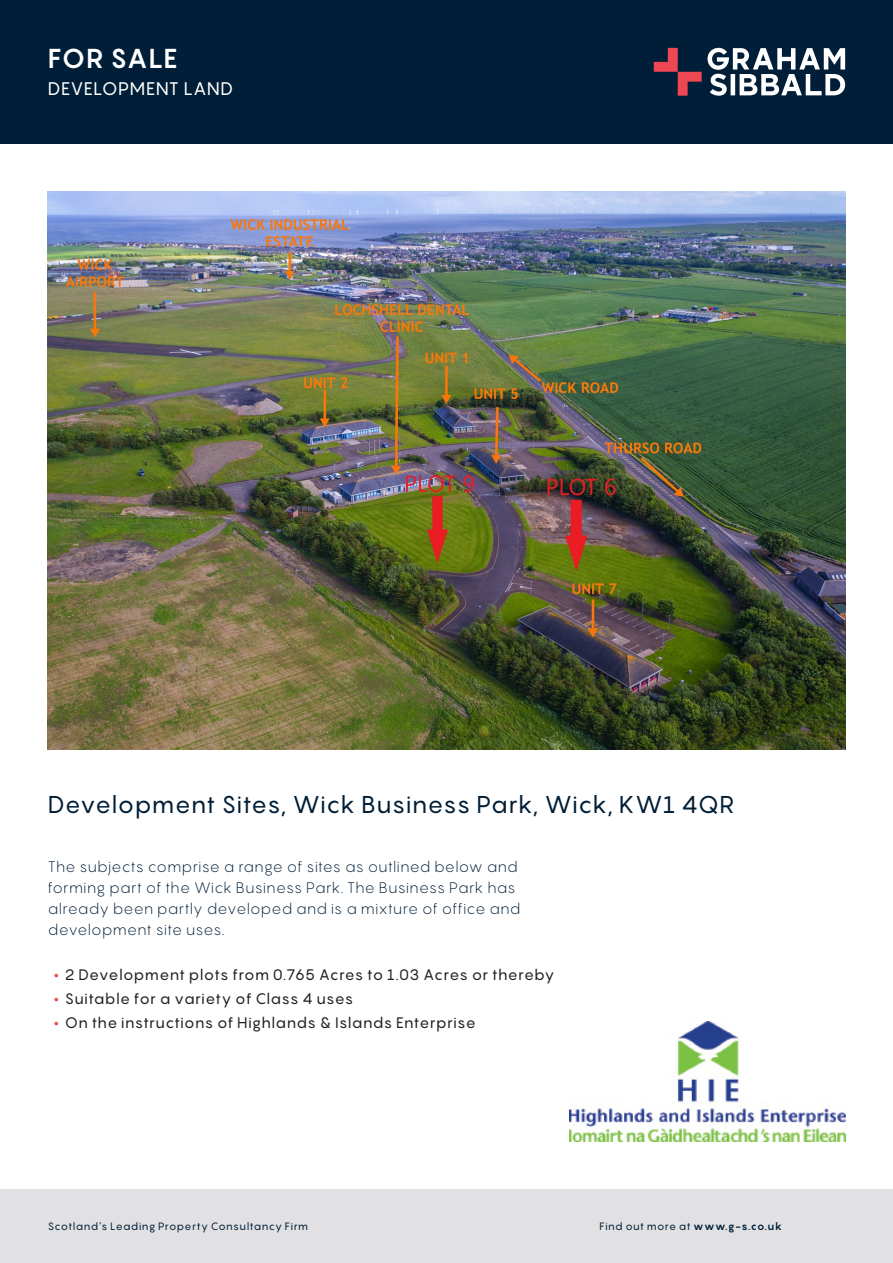
<style>
.page{position:relative;width:893px;height:1263px;background:#fff}
.page>*{position:absolute;margin:0;border:0;box-sizing:border-box;transform-origin:0 0}
._1_TL_FS{font:700 27px "Pangram";color:#fff}
._3_address{font:24px "Pangram";letter-spacing:.015em;color:#001e37}
._2_prop_type{font:18px "Pangram";letter-spacing:.015em;color:#fff}
._4_intro{font:300 15px/21px "Pangram";letter-spacing:.025em;color:#001e37}
._5_bullets{font:15px "Pangram";letter-spacing:.025em;color:#231f20}
.t1{font:10.5px "Pangram";letter-spacing:.045em;color:#001e37}
.s1{font-weight:900;color:#ef4654}
.s2{font-weight:700}
</style>
<div class="page">
<div style="left:0;top:1189px;width:893px;height:74px;background:#e1e1e3"></div>
<div style="left:0;top:0;width:893px;height:144px;background:#001e37"></div>
<svg style="left:654px;top:48px;width:191px;height:48px"></svg>
<img style="left:48px;top:191px;width:797px;height:558px">
<img style="left:570px;top:1021px;width:275px;height:121px">
<p class="_1_TL_FS" style="left:48px;top:41px;width:131px">FOR SALE</p>
<p class="_2_prop_type" style="left:48px;top:77px;width:187px">DEVELOPMENT LAND</p>
<p class="_3_address" style="left:48px;top:789px;width:688px">Development Sites, Wick Business Park, Wick, KW1 4QR</p>
<p class="_4_intro" style="left:48px;top:856px;width:474px">The subjects comprise a range of sites as outlined below and forming part of the Wick Business Park. The Business Park has already been partly developed and is a mixture of office and development site uses.</p>
<p class="_5_bullets" style="left:54px;top:965px;width:502px"><span class="s1">•</span> 2 Development plots from 0.765 Acres to 1.03 Acres or thereby</p>
<p class="_5_bullets" style="left:54px;top:989px;width:301px"><span class="s1">•</span> Suitable for a variety of Class 4 uses</p>
<p class="_5_bullets" style="left:54px;top:1013px;width:423px"><span class="s1">•</span> On the instructions of Highlands &amp; Islands Enterprise</p>
<p class="t1" style="left:48px;top:1220px;width:262px">Scotland’s Leading Property Consultancy Firm</p>
<p class="t1" style="left:600px;top:1220px;width:184px">Find out more at <span class="s2">www.g-s.co.uk</span></p>
</div>
